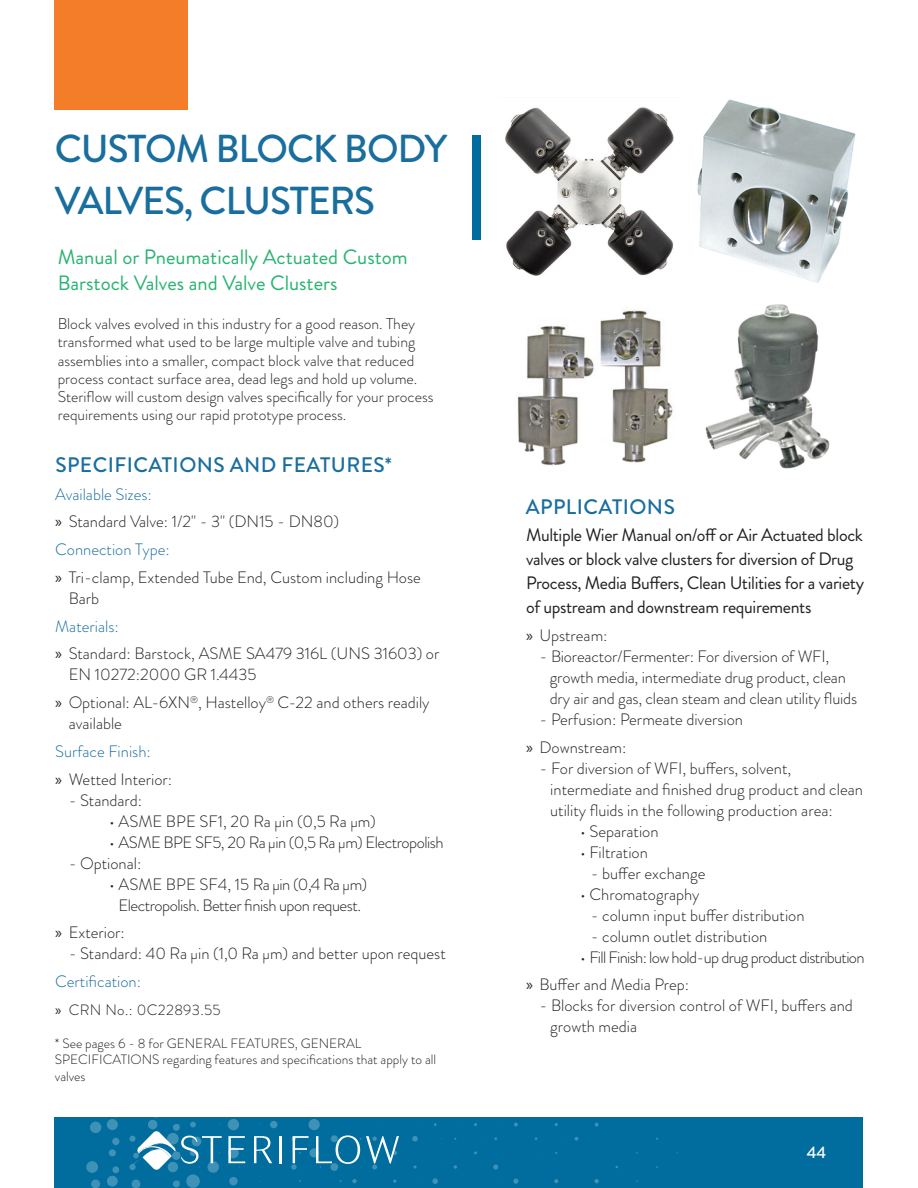
<style>
.page{position:relative;width:918px;height:1188px;background:#fff}
.page>*{position:absolute;margin:0;border:0;box-sizing:border-box;transform-origin:0 0}
.t1{font:500 39px/51.9px "Brandon Grotesque";letter-spacing:-.03em;color:#196e9e}
.Orange_Headers{font:500 21px "Brandon Grotesque";letter-spacing:.02em;color:#196e9e}
.t2{font:20.85px/26px "Brandon Grotesque";color:#28b470}
.Bullets_2{font:18px/24px "Brandon Grotesque";letter-spacing:-.02em;color:#231f20}
.t3{font:300 16.5px/21px "Brandon Grotesque";color:#231f20}
.t4{font:300 16.5px/21px "Brandon Grotesque";letter-spacing:-.03em;color:#231f20;text-align:center}
.Bullets_2-2{font:300 16.5px "Brandon Grotesque";color:#196e9e}
.t5{font:300 16.5px "Brandon Grotesque";letter-spacing:-.04em;color:#231f20}
.t6{font:500 16.5px "Brandon Grotesque";color:#fff}
.Bullets_2-3{font:300 15.6px/18.1px "Brandon Grotesque";color:#231f20}
.t7{font:300 15px "Brandon Grotesque";letter-spacing:.025em;color:#231f20}
.Bullets_2-4{font:300 13.5px/16.5px "Brandon Grotesque";color:#231f20}
.s1{font-family:"Myriad Pro";font-weight:400}
.s2{font-size:15px}
</style>
<div class="page">
<div style="left:54px;top:1118px;width:808px;height:70px;background:#006d9e"></div>
<hr style="left:280px;top:1136px;width:2px;height:27px;background:#fff">
<svg style="left:228px;top:1136px;width:17px;height:32px"></svg>
<svg style="left:254px;top:1136px;width:18px;height:27px"></svg>
<div style="left:91px;top:1179px;width:9px;height:9px;background:#3f91b5;border-radius:50%"></div>
<div style="left:109px;top:1149px;width:7px;height:7px;background:#3f91b5;border-radius:50%"></div>
<div style="left:129px;top:1164px;width:7px;height:6px;background:#3f91b5;border-radius:50%"></div>
<div style="left:129px;top:1136px;width:7px;height:6px;background:#3f91b5;border-radius:50%"></div>
<div style="left:86px;top:1161px;width:12px;height:12px;background:#3f91b5;border-radius:50%"></div>
<div style="left:173px;top:1180px;width:7px;height:7px;background:#3f91b5;border-radius:50%"></div>
<div style="left:132px;top:1179px;width:8px;height:9px;background:#3f91b5;border-radius:50%"></div>
<div style="left:112px;top:1166px;width:7px;height:7px;background:#3f91b5;border-radius:50%"></div>
<div style="left:107px;top:1176px;width:11px;height:11px;background:#3f91b5;border-radius:50%"></div>
<div style="left:107px;top:1119px;width:11px;height:11px;background:#3f91b5;border-radius:50%"></div>
<svg style="left:513px;top:1179px;width:5px;height:5px"></svg>
<svg style="left:514px;top:1123px;width:4px;height:4px"></svg>
<svg style="left:432px;top:1178px;width:6px;height:6px"></svg>
<svg style="left:413px;top:1165px;width:4px;height:4px"></svg>
<svg style="left:412px;top:1136px;width:6px;height:6px"></svg>
<svg style="left:352px;top:1179px;width:5px;height:4px"></svg>
<div style="left:310px;top:1148px;width:9px;height:9px;background:#3f91b5;border-radius:50%"></div>
<div style="left:229px;top:1177px;width:9px;height:8px;background:#3f91b5;border-radius:50%"></div>
<svg style="left:207px;top:1161px;width:12px;height:12px"></svg>
<svg style="left:168px;top:1162px;width:10px;height:10px"></svg>
<svg style="left:493px;top:1165px;width:5px;height:5px"></svg>
<div style="left:186px;top:1174px;width:14px;height:14px;background:#3f91b5;border-radius:50%"></div>
<div style="left:309px;top:1119px;width:11px;height:11px;background:#3f91b5;border-radius:50%"></div>
<svg style="left:228px;top:1147px;width:11px;height:11px"></svg>
<svg style="left:454px;top:1165px;width:3px;height:4px"></svg>
<div style="left:270px;top:1121px;width:7px;height:7px;background:#3f91b5;border-radius:50%"></div>
<div style="left:148px;top:1120px;width:9px;height:9px;background:#3f91b5;border-radius:50%"></div>
<svg style="left:594px;top:1179px;width:5px;height:4px"></svg>
<svg style="left:575px;top:1137px;width:3px;height:4px"></svg>
<svg style="left:595px;top:1123px;width:4px;height:4px"></svg>
<svg style="left:554px;top:1179px;width:4px;height:4px"></svg>
<div style="left:90px;top:1122px;width:11px;height:11px;background:#3f91b5;border-radius:50%"></div>
<div style="left:112px;top:1138px;width:7px;height:7px;background:#3f91b5;border-radius:50%"></div>
<div style="left:228px;top:1119px;width:11px;height:11px;background:#3f91b5;border-radius:50%"></div>
<svg style="left:291px;top:1136px;width:18px;height:34px"></svg>
<svg style="left:316px;top:1135px;width:83px;height:35px"></svg>
<svg style="left:132px;top:1122px;width:90px;height:48px"></svg>
<div style="left:473px;top:135px;width:8px;height:104px;background:#006d9e"></div>
<img style="left:505px;top:107px;width:169px;height:169px">
<img style="left:697px;top:99px;width:159px;height:184px">
<img style="left:705px;top:304px;width:125px;height:165px">
<img style="left:517px;top:310px;width:156px;height:156px">
<div style="left:54px;top:0;width:133px;height:109px;background:#f47d2a"></div>
<p class="t1" style="left:55px;top:124px;width:394px">CUSTOM BLOCK BODY<br>VALVES, CLUSTERS</p>
<p class="t2" style="left:58px;top:244px;width:351px">Manual or Pneumatically Actuated Custom<br>Barstock Valves and Valve Clusters</p>
<p class="Bullets_2-3" style="left:58px;top:315px;width:377px">Block valves evolved in this industry for a good reason. They transformed what used to be large multiple valve and tubing assemblies into a smaller, compact block valve that reduced process contact surface area, dead legs and hold up volume.<br>Steriflow will custom design valves specifically for your process requirements using our rapid prototype process.</p>
<p class="Orange_Headers" style="left:55px;top:450px;width:338px">SPECIFICATIONS AND FEATURES*</p>
<p class="Bullets_2-2" style="left:55px;top:483px;width:98px">Available Sizes:</p>
<p class="t3" style="left:55px;top:511px;width:285px"><span class="s1">»</span> Standard Valve: 1/2" - 3" (DN15 - DN80)</p>
<p class="Bullets_2-2" style="left:55px;top:538px;width:116px">Connection Type:</p>
<p class="t3" style="left:69px;top:567px;width:354px;text-indent:-14px"><span class="s1">»</span> Tri-clamp, Extended Tube End, Custom including Hose<br>Barb</p>
<p class="Bullets_2-2" style="left:55px;top:615px;width:65px">Materials:</p>
<p class="t3" style="left:69px;top:643px;width:372px;text-indent:-14px"><span class="s1">»</span> Standard: Barstock, ASME SA479 316L (UNS 31603) or<br>EN 10272:2000 GR 1.4435</p>
<p class="t3" style="left:69px;top:692px;width:362px;text-indent:-14px"><span class="s1">»</span> Optional: AL-6XN<sup>®</sup>, Hastelloy<sup>®</sup> C-22 and others readily available</p>
<p class="Bullets_2-2" style="left:55px;top:740px;width:97px">Surface Finish:</p>
<p class="t3" style="left:55px;top:769px;width:119px"><span class="s1">»</span> Wetted Interior:</p>
<p class="t3" style="left:69px;top:790px;width:75px">- Standard:</p>
<p class="t3" style="left:109px;top:811px;width:268px">• ASME BPE SF1, 20 Ra <span class="s2">µ</span>in (0,5 Ra <span class="s2">µ</span>m)</p>
<p class="t4" style="left:109px;top:832px;width:336px">• ASME BPE SF5, 20 Ra <span class="s2">µ</span>in (0,5 Ra <span class="s2">µ</span>m) Electropolish</p>
<p class="t3" style="left:69px;top:853px;width:74px">- Optional:</p>
<p class="t4" style="left:109px;top:874px;width:260px">• ASME BPE SF4, 15 Ra <span class="s2">µ</span>in (0,4 Ra <span class="s2">µ</span>m)<br>Electropolish. Better finish upon request.</p>
<p class="t3" style="left:55px;top:922px;width:71px"><span class="s1">»</span> Exterior:</p>
<p class="t3" style="left:69px;top:943px;width:379px">- Standard: 40 Ra <span class="s2">µ</span>in (1,0 Ra <span class="s2">µ</span>m) and better upon request</p>
<p class="Bullets_2-2" style="left:55px;top:970px;width:87px">Certification:</p>
<p class="t7" style="left:55px;top:999px;width:167px"><span class="s1">»</span> CRN No.: 0C22893.55</p>
<p class="Bullets_2-4" style="left:55px;top:1035px;width:383px">* See pages 6 - 8 for GENERAL FEATURES, GENERAL<br>SPECIFICATIONS regarding features and specifications that apply to all valves</p>
<p class="Orange_Headers" style="left:526px;top:492px;width:151px">APPLICATIONS</p>
<p class="Bullets_2" style="left:526px;top:523px;width:340px">Multiple Wier Manual on/off or Air Actuated block valves or block valve clusters for diversion of Drug Process, Media Buffers, Clean Utilities for a variety of upstream and downstream requirements</p>
<p class="t3" style="left:526px;top:625px;width:83px"><span class="s1">»</span> Upstream:</p>
<p class="t3" style="left:550px;top:646px;width:309px;text-indent:-10px">- Bioreactor/Fermenter: For diversion of WFI, growth media, intermediate drug product, clean dry air and gas, clean steam and clean utility fluids</p>
<p class="t3" style="left:540px;top:709px;width:205px">- Perfusion: Permeate diversion</p>
<p class="t3" style="left:526px;top:737px;width:102px"><span class="s1">»</span> Downstream:</p>
<p class="t3" style="left:550px;top:758px;width:314px;text-indent:-11px">- For diversion of WFI, buffers, solvent, intermediate and finished drug product and clean utility fluids in the following production area:</p>
<p class="t3" style="left:580px;top:821px;width:80px">• Separation</p>
<p class="t3" style="left:580px;top:842px;width:69px">• Filtration</p>
<p class="t3" style="left:591px;top:863px;width:116px">- buffer exchange</p>
<p class="t3" style="left:580px;top:884px;width:121px">• Chromatography</p>
<p class="t3" style="left:591px;top:905px;width:215px">- column input buffer distribution</p>
<p class="t3" style="left:591px;top:926px;width:178px">- column outlet distribution</p>
<p class="t5" style="left:580px;top:946px;width:286px">• Fill Finish: low hold-up drug product distribution</p>
<p class="t3" style="left:526px;top:974px;width:165px"><span class="s1">»</span> Buffer and Media Prep:</p>
<p class="t3" style="left:550px;top:995px;width:304px;text-indent:-11px">- Blocks for diversion control of WFI, buffers and growth media</p>
<p class="t6" style="left:807px;top:1141px;width:21px">44</p>
</div>
